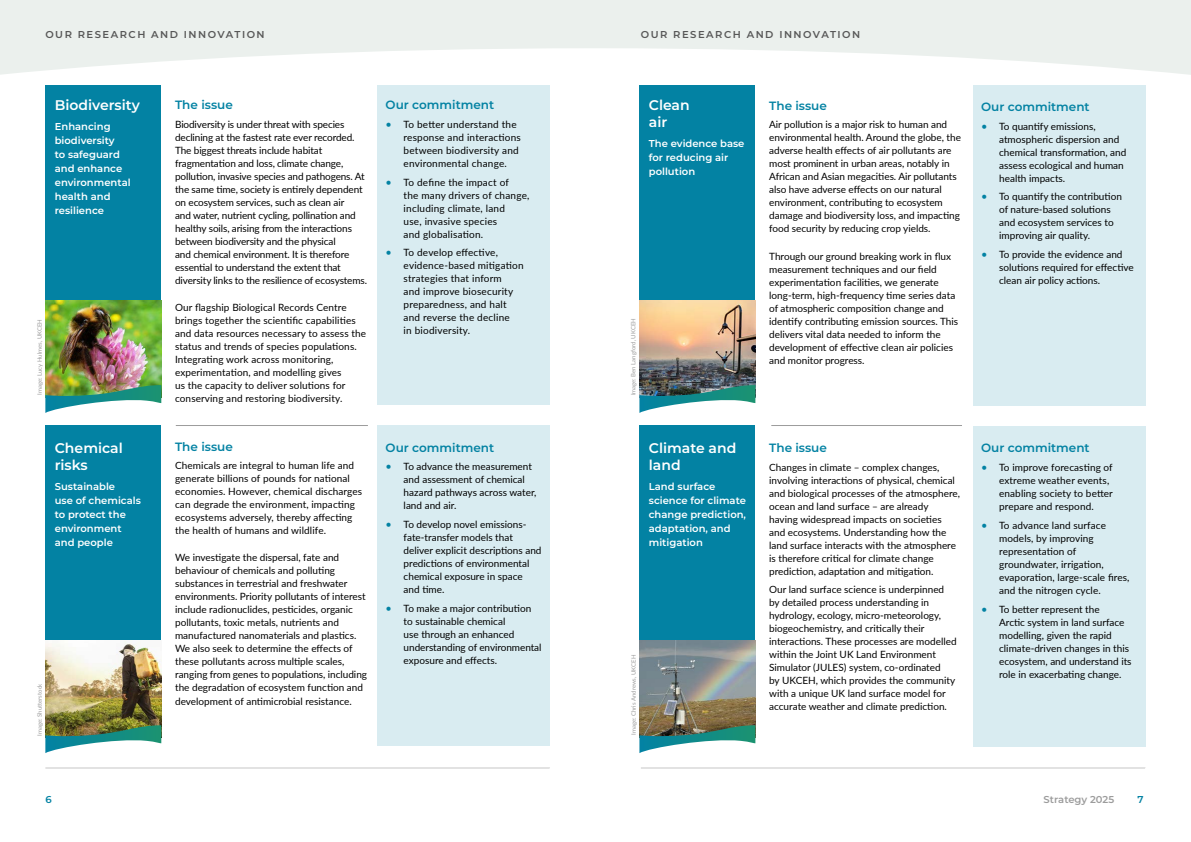
<style>
.page{position:relative;width:1191px;height:842px;background:#fff}
.page>*{position:absolute;margin:0;border:0;box-sizing:border-box;transform-origin:0 0}
.t1{font:600 14px/17px "Montserrat";color:#fff}
.t2{font:600 12px "Montserrat";color:#0382a3}
.t3{font:10px/13px "Lato";color:#000}
.t4{font:10px/13px "Lato";letter-spacing:.02em;color:#000}
.t5{font:600 10px/14px "Montserrat";color:#fff}
.t6{font:600 10px "Montserrat";letter-spacing:.15em;color:#575757}
.t7{font:600 10px "Montserrat";color:#9c9c9c}
.t8{font:600 10px "Montserrat";color:#0382a3}
.t9{font:6px "Lato";color:#9c9c9c}
.s1{font-size:11px;color:#0382a3}
</style>
<div class="page">
<svg style="left:0;top:0;width:1191px;height:75px;fill:#ebf0ed"></svg>
<svg style="left:45px;top:768px;width:505px;height:1px"></svg>
<svg style="left:641px;top:768px;width:504px;height:1px"></svg>
<hr style="left:176px;top:425px;width:192px;height:1px;background:#9c9c9c">
<hr style="left:771px;top:425px;width:191px;height:1px;background:#9c9c9c">
<div style="left:45px;top:85px;width:116px;height:313px;background:#0382a3"></div>
<img style="left:45px;top:300px;width:116px;height:85px">
<img style="left:45px;top:385px;width:116px;height:28px">
<div style="left:377px;top:85px;width:173px;height:319px;background:#d9ecf1"></div>
<div style="left:639px;top:425px;width:116px;height:313px;background:#0382a3"></div>
<img style="left:639px;top:640px;width:116px;height:85px">
<svg style="left:639px;top:725px;width:116px;height:28px"></svg>
<div style="left:972px;top:427px;width:173px;height:320px;background:#d9ecf1"></div>
<div style="left:45px;top:425px;width:116px;height:313px;background:#0382a3"></div>
<img style="left:45px;top:640px;width:116px;height:85px">
<img style="left:45px;top:725px;width:116px;height:28px">
<div style="left:377px;top:426px;width:173px;height:320px;background:#d9ecf1"></div>
<div style="left:639px;top:85px;width:116px;height:313px;background:#0382a3"></div>
<img style="left:639px;top:300px;width:116px;height:85px">
<img style="left:639px;top:385px;width:116px;height:28px">
<div style="left:972px;top:85px;width:173px;height:320px;background:#d9ecf1"></div>
<p class="t6" style="left:45px;top:27px;width:221px">OUR RESEARCH AND INNOVATION</p>
<p class="t6" style="left:641px;top:27px;width:221px">OUR RESEARCH AND INNOVATION</p>
<h1 class="t1" style="left:55px;top:96px;width:86px">Biodiversity</h1>
<p class="t5" style="left:55px;top:119px;width:77px">Enhancing biodiversity<br>to safeguard and enhance environmental health and resilience</p>
<p class="t9" style="left:35px;top:395px;width:77px;rotate:-90deg">Image: Lucy Hulmes, UKCEH</p>
<h1 class="t1" style="left:55px;top:439px;width:70px">Chemical risks</h1>
<p class="t5" style="left:55px;top:479px;width:88px">Sustainable<br>use of chemicals to protect the environment and people</p>
<p class="t9" style="left:35px;top:736px;width:54px;rotate:-90deg">Image: Shutterstock</p>
<p class="t2" style="left:175px;top:96px;width:59px">The issue</p>
<p class="t3" style="left:175px;top:117px;width:193px">Biodiversity is under threat with species declining at the fastest rate ever recorded.<br>The biggest threats include habitat fragmentation and loss, climate change, pollution, invasive species and pathogens. At the same time, society is entirely dependent on ecosystem services, such as clean air<br>and water, nutrient cycling, pollination and healthy soils, arising from the interactions between biodiversity and the physical<br>and chemical environment. It is therefore essential to understand the extent that diversity links to the resilience of ecosystems.</p>
<p class="t3" style="left:175px;top:300px;width:192px">Our flagship Biological Records Centre brings together the scientific capabilities and data resources necessary to assess the status and trends of species populations.<br>Integrating work across monitoring, experimentation, and modelling gives<br>us the capacity to deliver solutions for conserving and restoring biodiversity.</p>
<p class="t2" style="left:175px;top:438px;width:59px">The issue</p>
<p class="t3" style="left:175px;top:459px;width:189px">Chemicals are integral to human life and generate billions of pounds for national economies. However, chemical discharges can degrade the environment, impacting ecosystems adversely, thereby affecting the health of humans and wildlife.</p>
<p class="t3" style="left:175px;top:551px;width:193px">We investigate the dispersal, fate and behaviour of chemicals and polluting substances in terrestrial and freshwater environments. Priority pollutants of interest include radionuclides, pesticides, organic pollutants, toxic metals, nutrients and manufactured nanomaterials and plastics.<br>We also seek to determine the effects of these pollutants across multiple scales, ranging from genes to populations, including the degradation of ecosystem function and development of antimicrobial resistance.</p>
<p class="t2" style="left:386px;top:97px;width:110px">Our commitment</p>
<p class="t4" style="left:404px;top:118px;width:119px;text-indent:-18px"><span class="s1">•</span> To better understand the response and interactions between biodiversity and environmental change.</p>
<p class="t4" style="left:404px;top:175px;width:127px;text-indent:-18px"><span class="s1">•</span> To define the impact of<br>the many drivers of change, including climate, land<br>use, invasive species<br>and globalisation.</p>
<p class="t4" style="left:404px;top:246px;width:121px;text-indent:-18px"><span class="s1">•</span> To develop effective, evidence-based mitigation strategies that inform<br>and improve biosecurity preparedness, and halt and reverse the decline<br>in biodiversity.</p>
<p class="t2" style="left:386px;top:439px;width:110px">Our commitment</p>
<p class="t3" style="left:404px;top:460px;width:134px;text-indent:-18px"><span class="s1">•</span> To advance the measurement and assessment of chemical hazard pathways across water, land and air.</p>
<p class="t3" style="left:404px;top:517px;width:139px;text-indent:-18px"><span class="s1">•</span> To develop novel emissions&shy;fate-transfer models that deliver explicit descriptions and predictions of environmental chemical exposure in space<br>and time.</p>
<p class="t3" style="left:404px;top:601px;width:139px;text-indent:-18px"><span class="s1">•</span> To make a major contribution to sustainable chemical<br>use through an enhanced understanding of environmental exposure and effects.</p>
<h1 class="t1" style="left:649px;top:96px;width:42px">Clean air</h1>
<p class="t5" style="left:649px;top:136px;width:97px">The evidence base for reducing air pollution</p>
<p class="t9" style="left:629px;top:395px;width:79px;rotate:-90deg">Image: Ben Langford, UKCEH</p>
<h1 class="t1" style="left:649px;top:439px;width:89px">Climate and land</h1>
<p class="t5" style="left:649px;top:479px;width:99px">Land surface science for climate change prediction, adaptation, and mitigation</p>
<p class="t9" style="left:629px;top:735px;width:82px;rotate:-90deg">Image: Chris Andrews, UKCEH</p>
<p class="t2" style="left:769px;top:97px;width:59px">The issue</p>
<p class="t3" style="left:769px;top:118px;width:193px">Air pollution is a major risk to human and environmental health. Around the globe, the adverse health effects of air pollutants are most prominent in urban areas, notably in African and Asian megacities. Air pollutants also have adverse effects on our natural environment, contributing to ecosystem damage and biodiversity loss, and impacting food security by reducing crop yields.</p>
<p class="t3" style="left:769px;top:249px;width:190px">Through our ground breaking work in flux measurement techniques and our field experimentation facilities, we generate long-term, high-frequency time series data of atmospheric composition change and identify contributing emission sources. This delivers vital data needed to inform the development of effective clean air policies and monitor progress.</p>
<p class="t2" style="left:981px;top:98px;width:110px">Our commitment</p>
<p class="t3" style="left:999px;top:119px;width:129px;text-indent:-18px"><span class="s1">•</span> To quantify emissions, atmospheric dispersion and chemical transformation, and assess ecological and human health impacts.</p>
<p class="t3" style="left:999px;top:190px;width:124px;text-indent:-18px"><span class="s1">•</span> To quantify the contribution of nature-based solutions and ecosystem services to improving air quality.</p>
<p class="t3" style="left:999px;top:247px;width:136px;text-indent:-18px"><span class="s1">•</span> To provide the evidence and solutions required for effective clean air policy actions.</p>
<p class="t2" style="left:769px;top:439px;width:59px">The issue</p>
<p class="t3" style="left:769px;top:460px;width:192px">Changes in climate – complex changes, involving interactions of physical, chemical and biological processes of the atmosphere, ocean and land surface – are already<br>having widespread impacts on societies and ecosystems. Understanding how the land surface interacts with the atmosphere is therefore critical for climate change prediction, adaptation and mitigation.</p>
<p class="t3" style="left:769px;top:583px;width:189px">Our land surface science is underpinned by detailed process understanding in hydrology, ecology, micro-meteorology, biogeochemistry, and critically their interactions. These processes are modelled within the Joint UK Land Environment Simulator (JULES) system, co-ordinated<br>by UKCEH, which provides the community with a unique UK land surface model for accurate weather and climate prediction.</p>
<p class="t2" style="left:981px;top:440px;width:110px">Our commitment</p>
<p class="t3" style="left:999px;top:461px;width:115px;text-indent:-18px"><span class="s1">•</span> To improve forecasting of extreme weather events, enabling society to better prepare and respond.</p>
<p class="t3" style="left:999px;top:518px;width:132px;text-indent:-18px"><span class="s1">•</span> To advance land surface models, by improving representation of groundwater, irrigation, evaporation, large-scale fires, and the nitrogen cycle.</p>
<p class="t3" style="left:999px;top:602px;width:134px;text-indent:-18px"><span class="s1">•</span> To better represent the<br>Arctic system in land surface modelling, given the rapid climate-driven changes in this ecosystem, and understand its role in exacerbating change.</p>
<p class="t8" style="left:45px;top:792px;width:8px">6</p>
<p class="t7" style="left:1043px;top:792px;width:72px">Strategy 2025</p>
<p class="t8" style="left:1137px;top:792px;width:8px">7</p>
</div>
